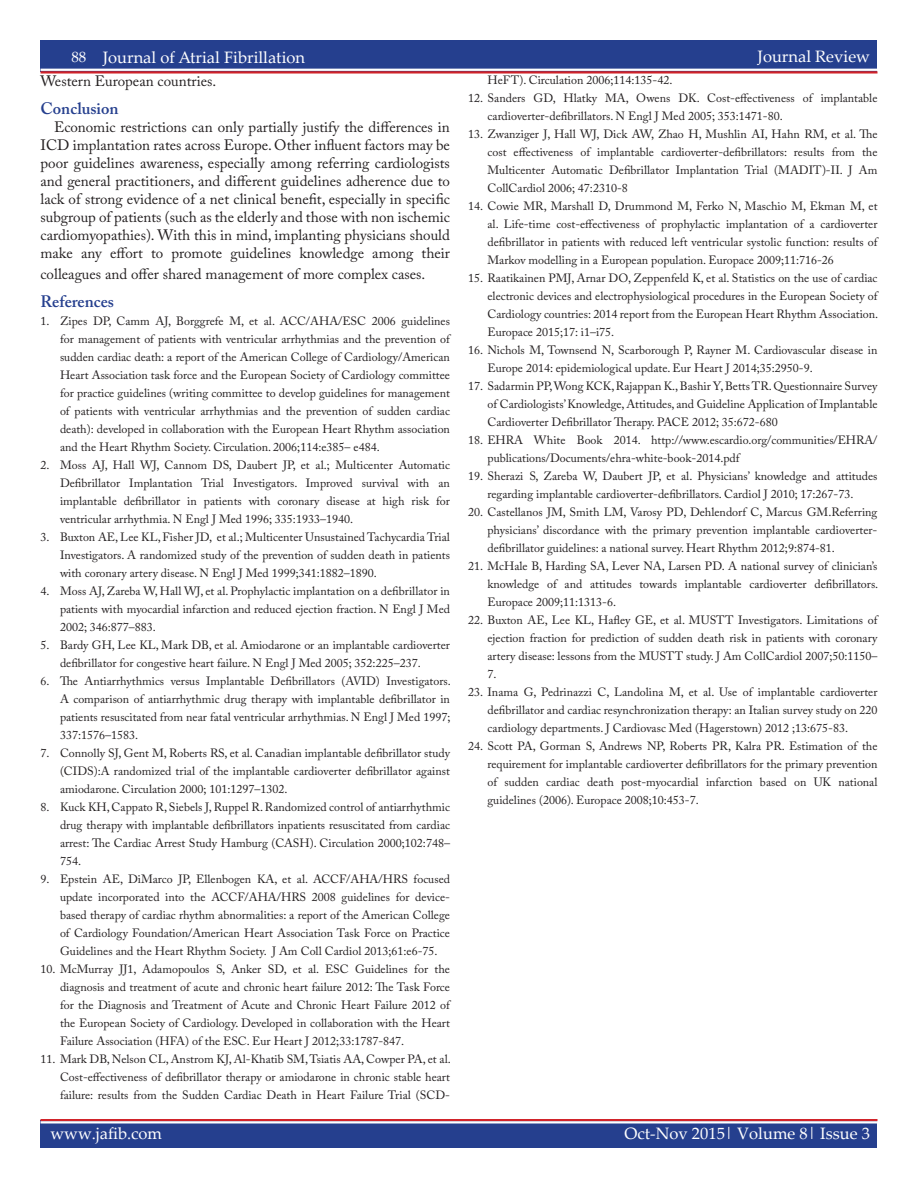
<style>
.page{position:relative;width:918px;height:1188px;background:#fff}
.page>*{position:absolute;margin:0;border:0;box-sizing:border-box;transform-origin:0 0}
.t1{font:16.5px "Palatino Linotype";color:#fff}
._10_Body_Text{font:600 16.5px "Adobe Caslon Pro";color:#253f8e}
._10_Body_Text-2{font:15px/18px "Adobe Caslon Pro";color:#231f20;text-align:justify}
.t2{font:12px/18px "Adobe Caslon Pro";color:#231f20;text-align:justify}
</style>
<div class="page">
<div style="left:40px;top:1120px;width:838px;height:28px;background:#253f8e"></div>
<hr style="left:40px;top:1119px;width:838px;height:2px;background:#d1232a">
<hr style="left:40px;top:1121px;width:838px;height:3px;background:#fff">
<div style="left:40px;top:40px;width:838px;height:32px;background:#253f8e"></div>
<hr style="left:40px;top:71px;width:838px;height:3px;background:#d1232a">
<hr style="left:40px;top:69px;width:838px;height:2px;background:#fff">
<h1 class="t1" style="left:758px;top:45px;width:114px">Journal Review</h1>
<h1 class="t1" style="left:71px;top:48px;width:235px"><sup>88</sup> Journal of Atrial Fibrillation</h1>
<h1 class="t1" style="left:746px;top:47px;width:125px">Featured Review</h1>
<p class="_10_Body_Text-2" style="left:40px;top:72px;width:177px">Western European countries.</p>
<p class="_10_Body_Text" style="left:40px;top:99px;width:80px">Conclusion</p>
<p class="_10_Body_Text-2" style="left:40px;top:118px;width:411px;text-indent:14px">Economic restrictions can only partially justify the differences in ICD implantation rates across Europe. Other influent factors may be poor guidelines awareness, especially among referring cardiologists and general practitioners, and different guidelines adherence due to lack of strong evidence of a net clinical benefit, especially in specific subgroup of patients (such as the elderly and those with non ischemic cardiomyopathies). With this in mind, implanting physicians should make any effort to promote guidelines knowledge among their</p>
<p class="_10_Body_Text-2" style="left:40px;top:265px;width:386px">colleagues and offer shared management of more complex cases.</p>
<p class="_10_Body_Text" style="left:40px;top:291px;width:75px">References</p>
<p class="t2" style="left:60px;top:312px;width:392px;text-indent:-20px">1. Zipes DP, Camm AJ, Borggrefe M, et al. ACC/AHA/ESC 2006 guidelines for management of patients with ventricular arrhythmias and the prevention of sudden cardiac death: a report of the American College of Cardiology/American Heart Association task force and the European Society of Cardiology committee for practice guidelines (writing committee to develop guidelines for management of patients with ventricular arrhythmias and the prevention of sudden cardiac death): developed in collaboration with the European Heart Rhythm association and the Heart Rhythm Society. Circulation. 2006;114:e385– e484.</p>
<p class="t2" style="left:60px;top:456px;width:392px;text-indent:-20px">2. Moss AJ, Hall WJ, Cannom DS, Daubert JP, et al.; Multicenter Automatic Defibrillator Implantation Trial Investigators. Improved survival with an implantable defibrillator in patients with coronary disease at high risk for ventricular arrhythmia. N Engl J Med 1996; 335:1933–1940.</p>
<p class="t2" style="left:60px;top:528px;width:392px;text-indent:-20px">3. Buxton AE, Lee KL, Fisher JD, et al.; Multicenter Unsustained Tachycardia Trial Investigators. A randomized study of the prevention of sudden death in patients with coronary artery disease. N Engl J Med 1999;341:1882–1890.</p>
<p class="t2" style="left:60px;top:582px;width:392px;text-indent:-20px">4. Moss AJ, Zareba W, Hall WJ, et al. Prophylactic implantation on a defibrillator in patients with myocardial infarction and reduced ejection fraction. N Engl J Med 2002; 346:877–883.</p>
<p class="t2" style="left:60px;top:636px;width:392px;text-indent:-20px">5. Bardy GH, Lee KL, Mark DB, et al. Amiodarone or an implantable cardioverter defibrillator for congestive heart failure. N Engl J Med 2005; 352:225–237.</p>
<p class="t2" style="left:60px;top:672px;width:392px;text-indent:-20px">6. The Antiarrhythmics versus Implantable Defibrillators (AVID) Investigators.<br>A comparison of antiarrhythmic drug therapy with implantable defibrillator in patients resuscitated from near fatal ventricular arrhythmias. N Engl J Med 1997; 337:1576–1583.</p>
<p class="t2" style="left:60px;top:744px;width:391px;text-indent:-20px">7. Connolly SJ, Gent M, Roberts RS, et al. Canadian implantable defibrillator study (CIDS):A randomized trial of the implantable cardioverter defibrillator against amiodarone. Circulation 2000; 101:1297–1302.</p>
<p class="t2" style="left:60px;top:798px;width:392px;text-indent:-20px">8. Kuck KH, Cappato R, Siebels J, Ruppel R. Randomized control of antiarrhythmic drug therapy with implantable defibrillators inpatients resuscitated from cardiac arrest: The Cardiac Arrest Study Hamburg (CASH). Circulation 2000;102:748– 754.</p>
<p class="t2" style="left:60px;top:870px;width:392px;text-indent:-20px">9. Epstein AE, DiMarco JP, Ellenbogen KA, et al. ACCF/AHA/HRS focused update incorporated into the ACCF/AHA/HRS 2008 guidelines for device&shy;based therapy of cardiac rhythm abnormalities: a report of the American College of Cardiology Foundation/American Heart Association Task Force on Practice Guidelines and the Heart Rhythm Society. J Am Coll Cardiol 2013;61:e6-75.</p>
<p class="t2" style="left:60px;top:960px;width:392px;text-indent:-20px">10. McMurray JJ1, Adamopoulos S, Anker SD, et al. ESC Guidelines for the diagnosis and treatment of acute and chronic heart failure 2012: The Task Force for the Diagnosis and Treatment of Acute and Chronic Heart Failure 2012 of the European Society of Cardiology. Developed in collaboration with the Heart Failure Association (HFA) of the ESC. Eur Heart J 2012;33:1787-847.</p>
<p class="t2" style="left:60px;top:1050px;width:392px;text-indent:-20px">11. Mark DB, Nelson CL, Anstrom KJ, Al-Khatib SM, Tsiatis AA, Cowper PA, et al.<br>Cost-effectiveness of defibrillator therapy or amiodarone in chronic stable heart failure: results from the Sudden Cardiac Death in Heart Failure Trial (SCD-</p>
<p class="t2" style="left:488px;top:71px;width:187px">HeFT). Circulation 2006;114:135-42.</p>
<p class="t2" style="left:488px;top:89px;width:391px;text-indent:-20px">12. Sanders GD, Hlatky MA, Owens DK. Cost-effectiveness of implantable cardioverter-defibrillators. N Engl J Med 2005; 353:1471-80.</p>
<p class="t2" style="left:488px;top:125px;width:392px;text-indent:-20px">13. Zwanziger J, Hall WJ, Dick AW, Zhao H, Mushlin AI, Hahn RM, et al. The cost effectiveness of implantable cardioverter-defibrillators: results from the Multicenter Automatic Defibrillator Implantation Trial (MADIT)-II. J Am CollCardiol 2006; 47:2310-8</p>
<p class="t2" style="left:488px;top:197px;width:392px;text-indent:-20px">14. Cowie MR, Marshall D, Drummond M, Ferko N, Maschio M, Ekman M, et al. Life-time cost-effectiveness of prophylactic implantation of a cardioverter defibrillator in patients with reduced left ventricular systolic function: results of Markov modelling in a European population. Europace 2009;11:716-26</p>
<p class="t2" style="left:488px;top:269px;width:392px;text-indent:-20px">15. Raatikainen PMJ, Arnar DO, Zeppenfeld K, et al. Statistics on the use of cardiac electronic devices and electrophysiological procedures in the European Society of Cardiology countries: 2014 report from the European Heart Rhythm Association.<br>Europace 2015;17: i1–i75.</p>
<p class="t2" style="left:488px;top:341px;width:392px;text-indent:-20px">16. Nichols M, Townsend N, Scarborough P, Rayner M. Cardiovascular disease in<br>Europe 2014: epidemiological update. Eur Heart J 2014;35:2950-9.</p>
<p class="t2" style="left:488px;top:377px;width:392px;text-indent:-20px">17. Sadarmin PP, Wong KCK, Rajappan K., Bashir Y, Betts TR. Questionnaire Survey of Cardiologists’ Knowledge, Attitudes, and Guideline Application of Implantable Cardioverter Defibrillator Therapy. PACE 2012; 35:672-680</p>
<p class="t2" style="left:488px;top:431px;width:392px;text-indent:-20px">18. EHRA White Book 2014. http://www.escardio.org/communities/EHRA/ publications/Documents/ehra-white-book-2014.pdf</p>
<p class="t2" style="left:468px;top:467px;width:411px;text-align:center">19. Sherazi S, Zareba W, Daubert JP, et al. Physicians’ knowledge and attitudes regarding implantable cardioverter-defibrillators. Cardiol J 2010; 17:267-73.</p>
<p class="t2" style="left:488px;top:503px;width:391px;text-indent:-20px">20. Castellanos JM, Smith LM, Varosy PD, Dehlendorf C, Marcus GM.Referring physicians’ discordance with the primary prevention implantable cardioverter&shy;defibrillator guidelines: a national survey. Heart Rhythm 2012;9:874-81.</p>
<p class="t2" style="left:488px;top:557px;width:392px;text-indent:-20px">21. McHale B, Harding SA, Lever NA, Larsen PD. A national survey of clinician’s knowledge of and attitudes towards implantable cardioverter defibrillators.<br>Europace 2009;11:1313-6.</p>
<p class="t2" style="left:488px;top:611px;width:392px;text-indent:-20px">22. Buxton AE, Lee KL, Hafley GE, et al. MUSTT Investigators. Limitations of ejection fraction for prediction of sudden death risk in patients with coronary artery disease: lessons from the MUSTT study. J Am CollCardiol 2007;50:1150– 7.</p>
<p class="t2" style="left:488px;top:683px;width:392px;text-indent:-20px">23. Inama G, Pedrinazzi C, Landolina M, et al. Use of implantable cardioverter defibrillator and cardiac resynchronization therapy: an Italian survey study on 220 cardiology departments. J Cardiovasc Med (Hagerstown) 2012 ;13:675-83.</p>
<p class="t2" style="left:488px;top:737px;width:392px;text-indent:-20px">24. Scott PA, Gorman S, Andrews NP, Roberts PR, Kalra PR. Estimation of the requirement for implantable cardioverter defibrillators for the primary prevention of sudden cardiac death post-myocardial infarction based on UK national guidelines (2006). Europace 2008;10:453-7.</p>
<h1 class="t1" style="left:51px;top:1122px;width:113px">www.jafib.com</h1>
<h1 class="t1" style="left:625px;top:1122px;width:247px">Oct-Nov 2015| Volume 8| Issue 3</h1>
</div>
